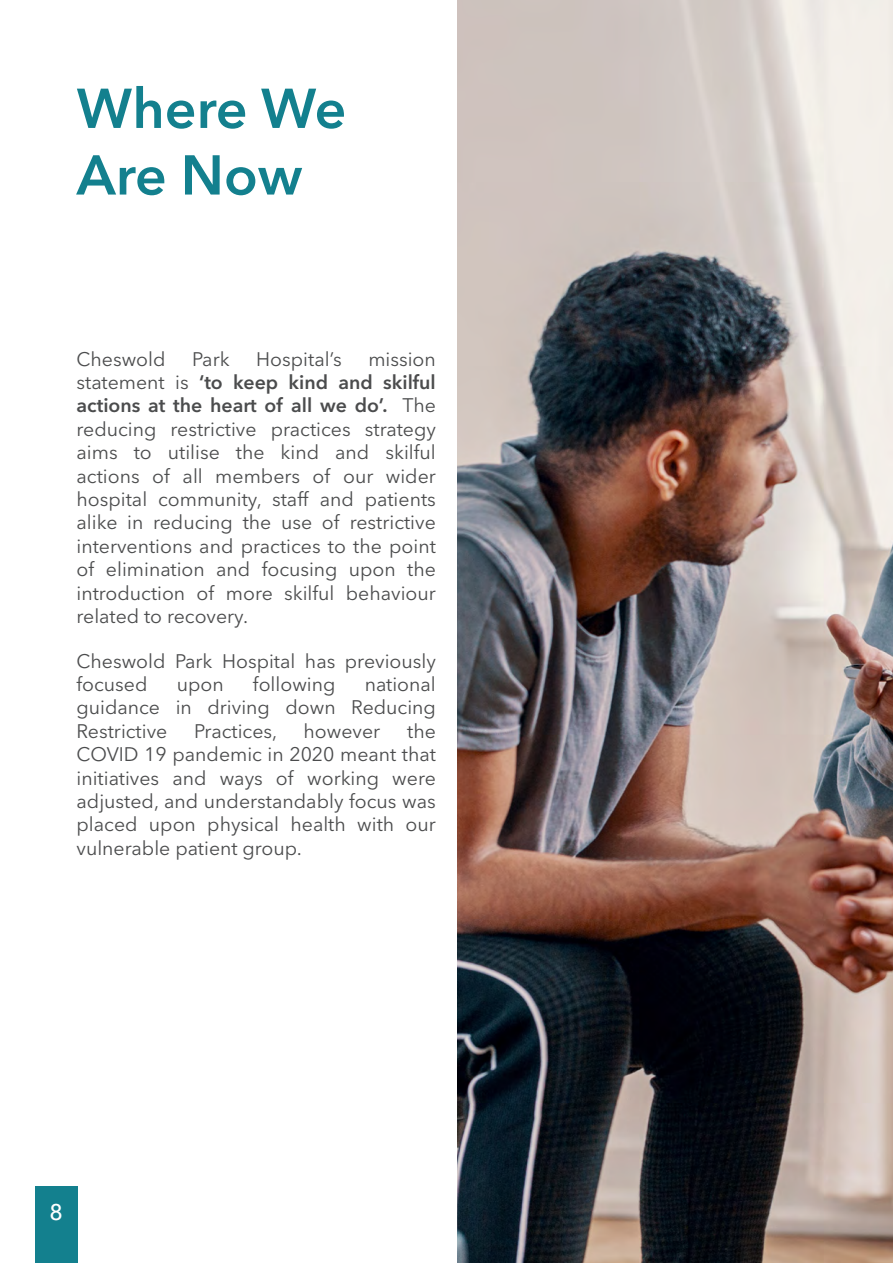
<style>
.page{position:relative;width:893px;height:1263px;background:#fff}
.page>*{position:absolute;margin:0;border:0;box-sizing:border-box;transform-origin:0 0}
.t1{font:600 55.5px/66.6px "Avenir Next LT Pro";color:#13808e}
.t2{font:500 22.5px "Avenir Next LT Pro";color:#fff}
.t3{font:19.5px/23.4px "Avenir Next LT Pro";color:#4b4c4d;text-align:justify}
.s1{font-weight:600}
</style>
<div class="page">
<div style="left:35px;top:1186px;width:43px;height:77px;background:#13808e"></div>
<img style="left:457px;top:0;width:436px;height:1263px">
<p class="t1" style="left:77px;top:75px;width:271px">Where We<br>Are Now</p>
<p class="t3" style="left:77px;top:347px;width:91px">Cheswold</p>
<p class="t3" style="left:192px;top:347px;width:39px">Park</p>
<p class="t3" style="left:256px;top:347px;width:87px">Hospital’s</p>
<p class="t3" style="left:77px;top:347px;width:361px;text-indent:292px">mission statement is <span class="s1">‘to keep kind and skilful actions at the heart of all we do’.</span> The reducing restrictive practices strategy aims to utilise the kind and skilful actions of all members of our wider hospital community, staff and patients alike in reducing the use of restrictive interventions and practices to the point of elimination and focusing upon the introduction of more skilful behaviour related to recovery.</p>
<p class="t3" style="left:77px;top:649px;width:361px">Cheswold Park Hospital has previously focused</p>
<p class="t3" style="left:177px;top:673px;width:48px">upon</p>
<p class="t3" style="left:253px;top:673px;width:84px">following</p>
<p class="t3" style="left:77px;top:673px;width:361px;text-indent:288px">national guidance in driving down Reducing Restrictive</p>
<p class="t3" style="left:77px;top:719px;width:361px;text-indent:331px">the COVID 19 pandemic in 2020 meant that initiatives and ways of working were adjusted, and understandably focus was placed upon physical health with our vulnerable patient group.</p>
<p class="t3" style="left:194px;top:719px;width:85px">Practices,</p>
<p class="t3" style="left:304px;top:719px;width:78px">however</p>
<p class="t2" style="left:49px;top:1199px;width:15px">8</p>
</div>
